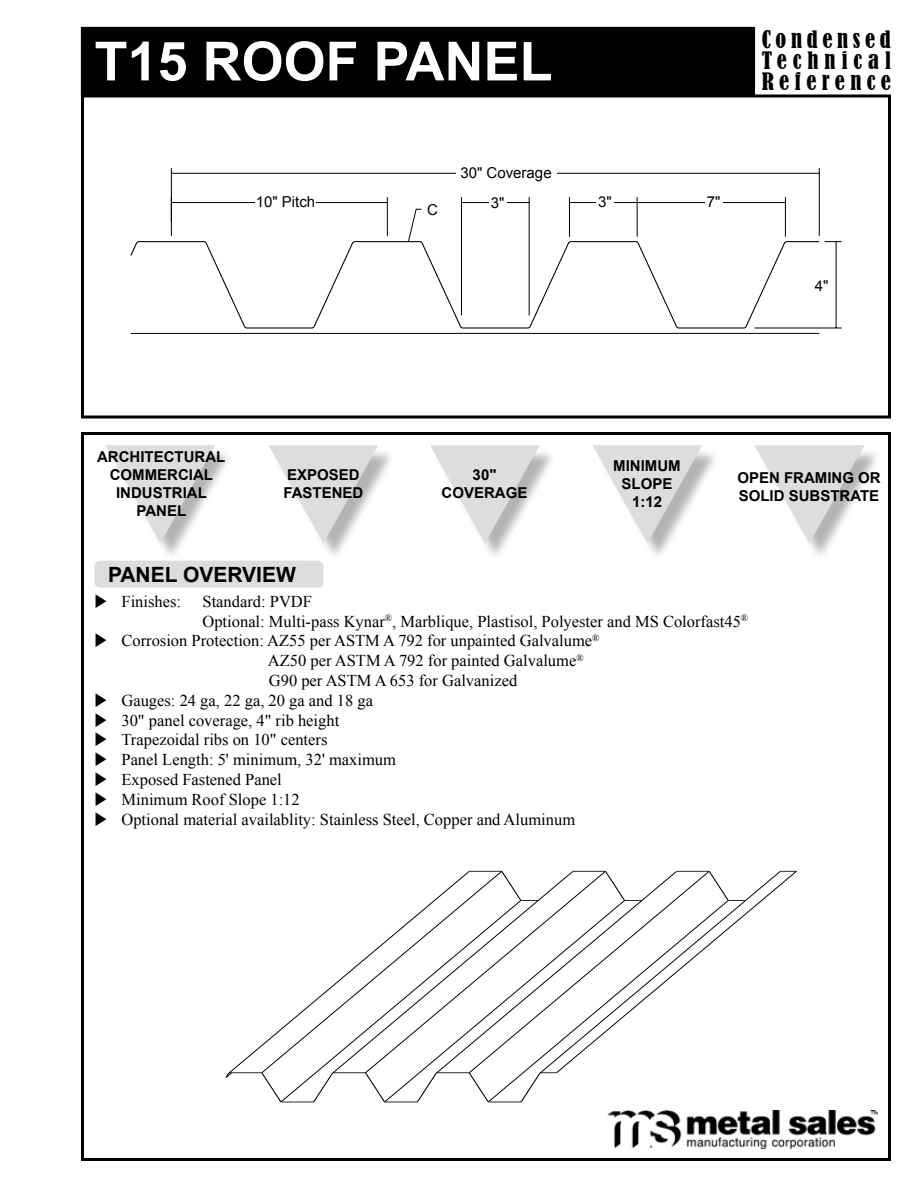
<style>
.page{position:relative;width:918px;height:1188px;background:#fff}
.page>*{position:absolute;margin:0;border:0;box-sizing:border-box;transform-origin:0 0}
.t1{font:700 54px "Arial";color:#fff}
.t2{font:condensed 22.5px/21px "Bernard";letter-spacing:.24em;color:#000;text-align:justify}
.t3{font:700 21px "Arial";color:#000}
.t4{font:16.5px/19.8px "Times New Roman";color:#000}
.t5{font:700 15px/18px "Arial";color:#000;text-align:center}
.t6{font:15px "Arial";color:#000}
</style>
<div class="page">
<div style="left:81px;top:94px;width:810px;height:324px;border:3px solid #000"></div>
<div style="left:81px;top:432px;width:810px;height:729px;border:3px solid #000"></div>
<div style="left:81px;top:27px;width:674px;height:69px;background:#000"></div>
<img style="left:608px;top:1111px;width:270px;height:37px">
<div style="left:434px;top:448px;width:123px;height:113px;background:#000;opacity:.3"></div>
<svg style="left:430px;top:445px;width:110px;height:98px"></svg>
<div style="left:272px;top:448px;width:123px;height:113px;background:#000;opacity:.3"></div>
<svg style="left:269px;top:445px;width:110px;height:98px"></svg>
<div style="left:596px;top:448px;width:123px;height:113px;background:#000;opacity:.3"></div>
<svg style="left:593px;top:445px;width:110px;height:98px"></svg>
<div style="left:758px;top:448px;width:123px;height:113px;background:#000;opacity:.3"></div>
<svg style="left:755px;top:445px;width:110px;height:98px"></svg>
<div style="left:109px;top:448px;width:123px;height:113px;background:#000;opacity:.3"></div>
<svg style="left:106px;top:445px;width:109px;height:98px"></svg>
<div style="left:94px;top:561px;width:229px;height:27px;background:#dcddde;border-radius:5px"></div>
<svg style="left:130px;top:241px;width:690px;height:88px"></svg>
<hr style="left:131px;top:333px;width:688px;height:1px;background:#000">
<svg style="left:171px;top:167px;width:671px;height:161px"></svg>
<div style="left:456px;top:165px;width:100px;height:15px;background:#fff"></div>
<div style="left:255px;top:192px;width:61px;height:19px;background:#fff"></div>
<div style="left:596px;top:193px;width:18px;height:16px;background:#fff"></div>
<div style="left:489px;top:194px;width:17px;height:17px;background:#fff"></div>
<div style="left:705px;top:194px;width:17px;height:16px;background:#fff"></div>
<svg style="left:226px;top:871px;width:536px;height:231px"></svg>
<svg style="left:572px;top:870px;width:225px;height:31px"></svg>
<h1 class="t1" style="left:94px;top:25px;width:460px">T15 ROOF PANEL</h1>
<p class="t6" style="left:460px;top:162px;width:93px">30" Coverage</p>
<p class="t6" style="left:256px;top:192px;width:61px">10" Pitch</p>
<p class="t6" style="left:491px;top:193px;width:15px">3"</p>
<p class="t6" style="left:598px;top:192px;width:15px">3"</p>
<p class="t6" style="left:707px;top:192px;width:15px">7"</p>
<p class="t6" style="left:427px;top:200px;width:12px">C</p>
<h2 class="t2" style="left:762px;top:29px;width:131px">Condensed Technical Reference</h2>
<p class="t6" style="left:815px;top:276px;width:15px">4"</p>
<p class="t5" style="left:97px;top:449px;width:130px">ARCHITECTURAL<br>COMMERCIAL<br>INDUSTRIAL<br>PANEL</p>
<p class="t5" style="left:283px;top:466px;width:82px;text-align:left">EXPOSED<br>FASTENED</p>
<p class="t3" style="left:108px;top:560px;width:189px">PANEL OVERVIEW</p>
<p class="t5" style="left:442px;top:466px;width:87px">30"<br>COVERAGE</p>
<p class="t5" style="left:613px;top:457px;width:69px">MINIMUM<br>SLOPE<br>1:12</p>
<p class="t5" style="left:737px;top:469px;width:145px;text-align:left">OPEN FRAMING OR<br>SOLID SUBSTRATE</p>
<p class="t4" style="left:94px;top:591px;width:88px">◆ Finishes:</p>
<p class="t4" style="left:202px;top:591px;width:547px">Standard: PVDF<br>Optional: Multi-pass Kynar<sup>®</sup>, Marblique, Plastisol, Polyester and MS Colorfast45<sup>®</sup></p>
<p class="t4" style="left:268px;top:631px;width:333px;text-indent:-173px">◆ Corrosion Protection: AZ55 per ASTM A 792 for unpainted Galvalume<sup>®<br></sup>AZ50 per ASTM A 792 for painted Galvalume<sup>®<br></sup>G90 per ASTM A 653 for Galvanized</p>
<p class="t4" style="left:94px;top:690px;width:280px">◆ Gauges: 24 ga, 22 ga, 20 ga and 18 ga</p>
<p class="t4" style="left:94px;top:710px;width:246px">◆ 30" panel coverage, 4" rib height</p>
<p class="t4" style="left:94px;top:730px;width:234px">◆ Trapezoidal ribs on 10" centers</p>
<p class="t4" style="left:94px;top:749px;width:303px">◆ Panel Length: 5' minimum, 32' maximum</p>
<p class="t4" style="left:94px;top:769px;width:189px">◆ Exposed Fastened Panel</p>
<p class="t4" style="left:94px;top:789px;width:207px">◆ Minimum Roof Slope 1:12</p>
<p class="t4" style="left:94px;top:809px;width:482px">◆ Optional material availablity: Stainless Steel, Copper and Aluminum</p>
</div>
